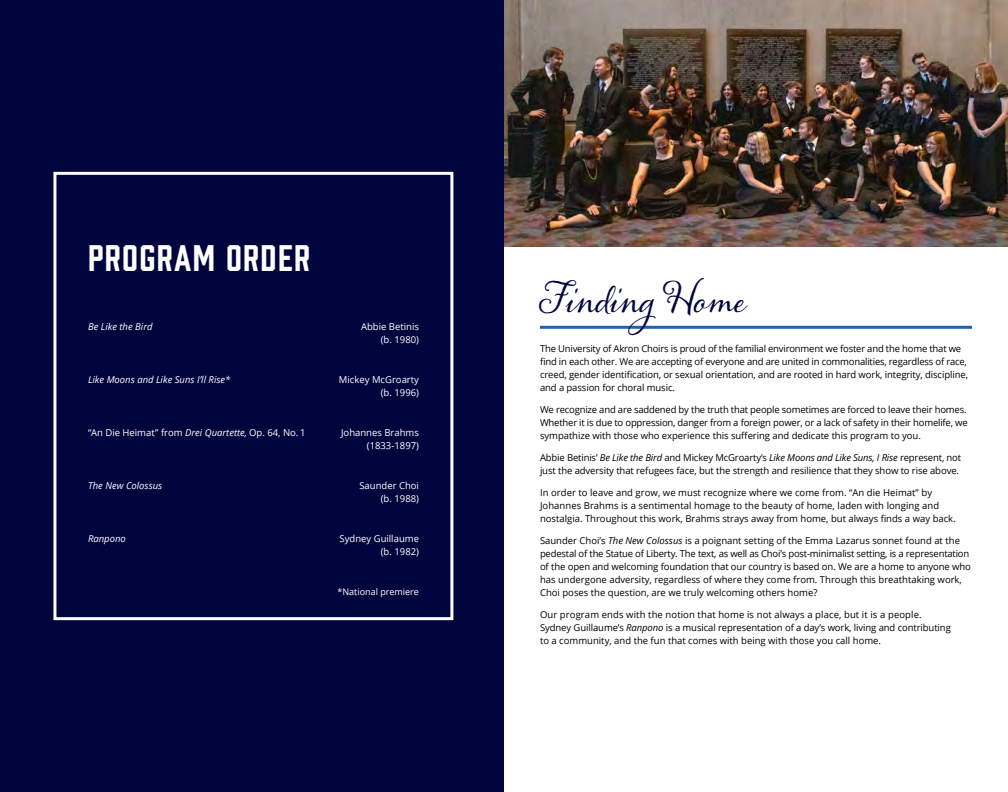
<style>
.page{position:relative;width:1008px;height:792px;background:#fff}
.page>*{position:absolute;margin:0;border:0;box-sizing:border-box;transform-origin:0 0}
.t1{font:38px "Alana";color:#00053e}
.t2{font:34px "Prohibition";letter-spacing:.04em;color:#fff}
.t3{font:9.5px/13px "Open Sans";letter-spacing:-.01em;color:#000}
.t4{font:9.5px/13px "Open Sans";color:#fff;text-align:right}
.t5{font:italic 9.5px "Open Sans";color:#fff}
.t6{font:9px "Open Sans";color:#fff}
.s1{font-style:italic}
</style>
<div class="page">
<hr style="left:540px;top:326px;width:432px;height:3px;background:#1e63af">
<div style="left:0;top:0;width:504px;height:792px;background:#00053e"></div>
<img style="left:504px;top:0;width:504px;height:246px">
<div style="left:53px;top:172px;width:400px;height:448px;border:3px solid #fff"></div>
<h2 class="t2" style="left:88px;top:235px;width:224px">PROGRAM ORDER</h2>
<p class="t5" style="left:88px;top:320px;width:66px">Be Like the Bird</p>
<p class="t4" style="left:361px;top:320px;width:59px">Abbie Betinis (b. 1980)</p>
<p class="t5" style="left:88px;top:373px;width:144px">Like Moons and Like Suns I’ll Rise*</p>
<p class="t4" style="left:339px;top:373px;width:82px">Mickey McGroarty (b. 1996)</p>
<p class="t4" style="left:88px;top:426px;width:219px">“An Die Heimat” from <span class="s1">Drei Quartette,</span> Op. 64, No. 1</p>
<p class="t4" style="left:341px;top:426px;width:79px">Johannes Brahms (1833-1897)</p>
<p class="t5" style="left:88px;top:479px;width:76px">The New Colossus</p>
<p class="t4" style="left:359px;top:479px;width:61px">Saunder Choi (b. 1988)</p>
<p class="t5" style="left:88px;top:532px;width:39px">Ranpono</p>
<p class="t4" style="left:340px;top:532px;width:81px">Sydney Guillaume (b. 1982)</p>
<p class="t6" style="left:338px;top:585px;width:83px">*National premiere</p>
<h1 class="t1" style="left:540px;top:276px;width:207px">Finding Home</h1>
<p class="t3" style="left:540px;top:342px;width:430px">The University of Akron Choirs is proud of the familial environment we foster and the home that we find in each other. We are accepting of everyone and are united in commonalities, regardless of race, creed, gender identification, or sexual orientation, and are rooted in hard work, integrity, discipline, and a passion for choral music.</p>
<p class="t3" style="left:540px;top:403px;width:429px">We recognize and are saddened by the truth that people sometimes are forced to leave their homes.<br>Whether it is due to oppression, danger from a foreign power, or a lack of safety in their homelife, we sympathize with those who experience this suffering and dedicate this program to you.</p>
<p class="t3" style="left:540px;top:451px;width:423px">Abbie Betinis’ <span class="s1">Be Like the Bird</span> and Mickey McGroarty’s <span class="s1">Like Moons and Like Suns, I Rise</span> represent, not just the adversity that refugees face, but the strength and resilience that they show to rise above.</p>
<p class="t3" style="left:540px;top:486px;width:417px">In order to leave and grow, we must recognize where we come from. “An die Heimat” by<br>Johannes Brahms is a sentimental homage to the beauty of home, laden with longing and nostalgia. Throughout this work, Brahms strays away from home, but always finds a way back.</p>
<p class="t3" style="left:540px;top:534px;width:433px">Saunder Choi’s <span class="s1">The New Colossus</span> is a poignant setting of the Emma Lazarus sonnet found at the pedestal of the Statue of Liberty. The text, as well as Choi’s post-minimalist setting, is a representation of the open and welcoming foundation that our country is based on. We are a home to anyone who has undergone adversity, regardless of where they come from. Through this breathtaking work, Choi poses the question, are we truly welcoming others home?</p>
<p class="t3" style="left:540px;top:608px;width:412px">Our program ends with the notion that home is not always a place, but it is a people.<br>Sydney Guillaume’s <span class="s1">Ranpono</span> is a musical representation of a day’s work, living and contributing to a community, and the fun that comes with being with those you call home.</p>
</div>
